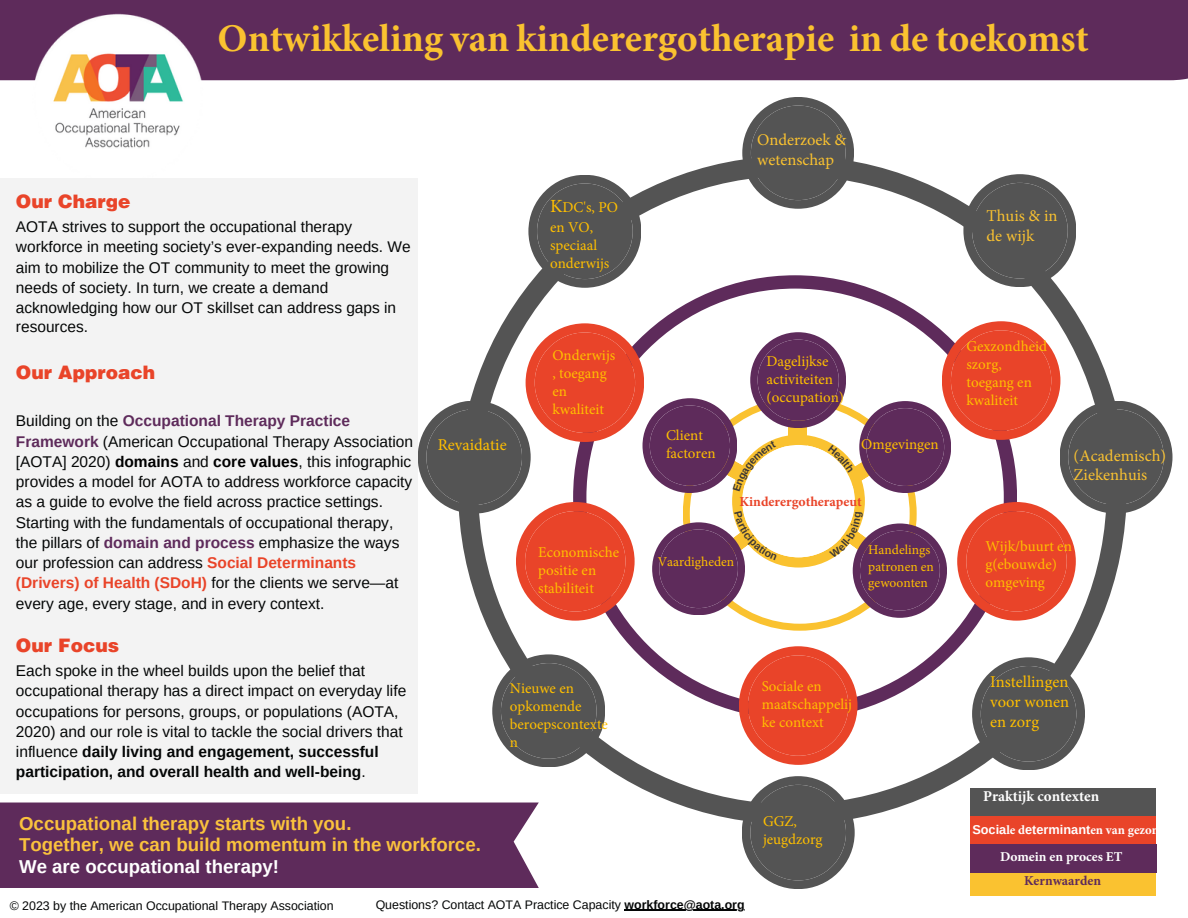
<style>
.page{position:relative;width:1188px;height:918px;background:#fff}
.page>*{position:absolute;margin:0;border:0;box-sizing:border-box;transform-origin:0 0}
.t1{font:700 39.3px "Minion Pro";color:#fac230}
.t2{font:700 18.6px/21.3px "Arimo";color:#fac23d}
.t3{font:900 18.6px "Helvetica LT Pro";color:#e94429}
.t4{font:700 18.6px "Arimo";color:#fff}
.t5{font:16.5px/19.8px "Minion Pro";color:#fac230}
.t6{font:16.5px/19.8px "Minion Pro";color:#ffbf00;text-align:justify}
.t7{font:15.45px/20.2px "Arimo";color:#040606}
.t8{font:15px/18px "Minion Pro";color:#ffbf00}
.t9{font:700 15px "Minion Pro";color:#fff}
.t10{font:13.5px/16.2px "Minion Pro";color:#ffbf00}
.t11{font:700 13.5px "Minion Pro";color:#fff}
.t12{font:700 13.5px "Minion Pro";color:#5e2b5b}
.t13{font:700 12.75px "Minion Pro";color:#fff}
.t14{font:12.3px "Arimo";color:#040606}
.s1{font-weight:700;color:#5e2b5b}
.s2{font-weight:700;color:#000}
.s3{font-weight:700;color:#e94429}
.s4{font-weight:700}
.s5{font-size:18.6px}
.s6{font-family:"Arimo"}
</style>
<div class="page">
<div style="left:0;top:0;width:1188px;height:80px;background:#5e2b5b"></div>
<img style="left:24px;top:3px;width:188px;height:176px">
<div style="left:0;top:179px;width:417px;height:615px;background:#f3f3f3"></div>
<div style="left:0;top:803px;width:539px;height:85px;background:#5e2b5b"></div>
<svg style="left:458px;top:159px;width:642px;height:665px"></svg>
<svg style="left:573px;top:275px;width:444px;height:444px"></svg>
<svg style="left:683px;top:621px;width:233px;height:10px"></svg>
<svg style="left:739px;top:646px;width:119px;height:119px"></svg>
<div style="left:748px;top:655px;width:100px;height:101px;background:#e94429;border-radius:50%"></div>
<svg style="left:742px;top:97px;width:112px;height:112px"></svg>
<div style="left:751px;top:106px;width:95px;height:94px;background:#545454;border-radius:50%"></div>
<svg style="left:963px;top:174px;width:113px;height:113px"></svg>
<div style="left:972px;top:183px;width:96px;height:95px;background:#545454;border-radius:50%"></div>
<svg style="left:528px;top:175px;width:113px;height:113px"></svg>
<div style="left:537px;top:183px;width:96px;height:96px;background:#545454;border-radius:50%"></div>
<svg style="left:492px;top:654px;width:113px;height:113px"></svg>
<div style="left:501px;top:663px;width:96px;height:96px;background:#545454;border-radius:50%"></div>
<svg style="left:742px;top:776px;width:113px;height:113px"></svg>
<div style="left:750px;top:785px;width:96px;height:95px;background:#545454;border-radius:50%"></div>
<svg style="left:972px;top:657px;width:113px;height:113px"></svg>
<div style="left:981px;top:666px;width:95px;height:96px;background:#545454;border-radius:50%"></div>
<div style="left:970px;top:788px;width:186px;height:43px;background:#545454"></div>
<div style="left:970px;top:816px;width:186px;height:43px;background:#e94429"></div>
<div style="left:970px;top:853px;width:186px;height:43px;background:#fac230"></div>
<div style="left:970px;top:844px;width:186px;height:29px;background:#5e2b5b"></div>
<hr style="left:625px;top:910px;width:120px;height:1px;background:#040606">
<svg style="left:418px;top:321px;width:755px;height:300px"></svg>
<h1 class="t1" style="left:218px;top:11px;width:873px">Ontwikkeling van kinderergotherapie in de toekomst</h1>
<p class="t3" style="left:16px;top:195px;width:116px">Our Charge</p>
<p class="t7" style="left:16px;top:217px;width:396px">AOTA strives to support the occupational therapy workforce in meeting society’s ever-expanding needs. We aim to mobilize the OT community to meet the growing needs of society. In turn, we create a demand acknowledging how our OT skillset can address gaps in resources.</p>
<p class="t3" style="left:16px;top:366px;width:141px">Our Approach</p>
<p class="t7" style="left:16px;top:411px;width:399px">Building on the <span class="s1">Occupational Therapy Practice Framework</span> (American Occupational Therapy Association [AOTA] 2020) <span class="s2">domains</span> and <span class="s2">core values</span>, this infographic provides a model for AOTA to address workforce capacity as a guide to evolve the field across practice settings.<br>Starting with the fundamentals of occupational therapy, the pillars of <span class="s1">domain and process</span> emphasize the ways our profession can address <span class="s3">Social Determinants (Drivers) of Health (SDoH)</span> for the clients we serve—at every age, every stage, and in every context.</p>
<p class="t3" style="left:16px;top:639px;width:105px">Our Focus</p>
<p class="t7" style="left:16px;top:661px;width:392px">Each spoke in the wheel builds upon the belief that occupational therapy has a direct impact on everyday life occupations for persons, groups, or populations (AOTA, 2020) and our role is vital to tackle the social drivers that influence <span class="s4">daily living and engagement, successful participation, and overall health and well-being</span>.</p>
<p class="t8" style="left:550px;top:198px;width:70px;line-height:19.6px"><span class="s5">K</span>DC's, PO en VO,</p>
<p class="t8" style="left:550px;top:236px;width:61px">speciaal onderwijs</p>
<p class="t6" style="left:438px;top:435px;width:70px">Revaidatie</p>
<p class="t8" style="left:552px;top:347px;width:64px">Onderwijs , toegang en kwaliteit</p>
<p class="t8" style="left:538px;top:543px;width:82px">Economische positie en stabiliteit</p>
<p class="t8" style="left:510px;top:679px;width:100px">Nieuwe en opkomende beroepscontexte n</p>
<p class="t2" style="left:19px;top:813px;width:463px">Occupational therapy starts with you.<br>Together, we can build momentum in the workforce.</p>
<p class="t4" style="left:19px;top:856px;width:261px">We are occupational therapy!</p>
<p class="t5" style="left:757px;top:130px;width:91px">Onderzoek &amp; wetenschap</p>
<p class="t8" style="left:767px;top:352px;width:79px">Dagelijkse activiteiten (occupation)</p>
<p class="t8" style="left:666px;top:426px;width:51px">Client factoren</p>
<p class="t8" style="left:861px;top:435px;width:79px">Omgevingen</p>
<p class="t10" style="left:658px;top:553px;width:78px">Vaardigheden</p>
<p class="t10" style="left:868px;top:542px;width:67px">Handelings patronen en gewoonten</p>
<p class="t8" style="left:762px;top:678px;width:92px">Sociale en maatschappelij ke context</p>
<p class="t8" style="left:763px;top:813px;width:61px">GGZ, jeugdzorg</p>
<p class="t14" style="left:10px;top:899px;width:325px">© 2023 by the American Occupational Therapy Association</p>
<p class="t14" style="left:376px;top:898px;width:370px">Questions? Contact AOTA Practice Capacity <span class="s4">workforce@aota.org</span></p>
<p class="t5" style="left:987px;top:206px;width:72px">Thuis &amp; in de wijk</p>
<p class="t8" style="left:966px;top:337px;width:82px">Gexzondheid szorg, toegang en kwaliteit</p>
<p class="t5" style="left:1074px;top:446px;width:94px">(Academisch)<br>Ziekenhuis</p>
<p class="t8" style="left:985px;top:537px;width:88px">Wijk/buurt en g(ebouwde) omgeving</p>
<p class="t6" style="left:990px;top:672px;width:81px">Instellingen voor wonen en zorg</p>
<p class="t9" style="left:983px;top:786px;width:118px">Praktijk contexten</p>
<p class="t13" style="left:972px;top:821px;width:219px"><span class="s6">Socia</span>le d<span class="s6">eterminant</span>en van gezondheid</p>
<p class="t11" style="left:1000px;top:847px;width:124px">Domein en proces ET</p>
<p class="t12" style="left:1024px;top:871px;width:79px">Kernwaarden</p>
</div>
